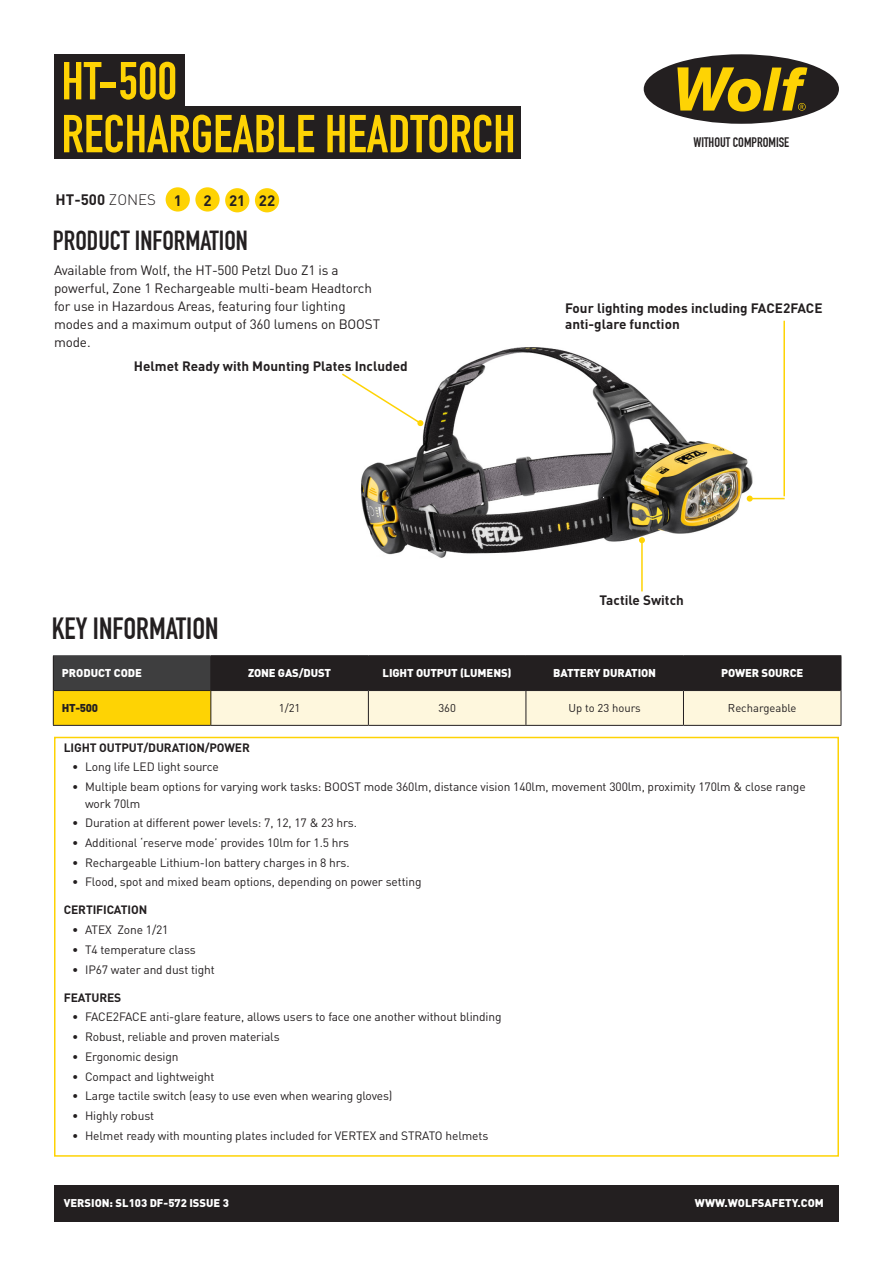
<style>
.page{position:relative;width:893px;height:1263px;background:#fff}
.page>*{position:absolute;margin:0;border:0;box-sizing:border-box;transform-origin:0 0}
.t1{font:52.5px "DIN Engschrift LT Alternate";color:#fed304}
.t2{font:30px "DIN Engschrift LT Alternate";color:#231f20}
.t3{font:27px "DIN Engschrift LT Alternate";color:#231f20}
.t4{font:700 15px "DIN";color:#231f20}
.t5{font:13.5px/18px "DIN";letter-spacing:-.01em;color:#231f20}
.t6{font:700 13.5px/16.2px "DIN";color:#231f20}
.t7{font:13.5px "DIN Engschrift LT Alternate";color:#231f20}
.t8{font:12px/16.5px "DIN";letter-spacing:-.01em;color:#231f20}
.t9{font:700 12px "DIN";letter-spacing:-.01em;color:#231f20}
.t10{font:900 11.25px "DIN";letter-spacing:-.01em;color:#fff}
.t11{font:11.25px "DIN";color:#231f20}
.t12{font:900 11.25px "DIN";color:#231f20}
.t13{font:900 11.1px "DIN";color:#fff}
.s1{font-weight:300}
</style>
<div class="page">
<div style="left:644px;top:54px;width:195px;height:70px;background:#231f20;border-radius:50%"></div>
<svg style="left:677px;top:67px;width:130px;height:45px"></svg>
<div style="left:54px;top:737px;width:785px;height:420px;border:2px solid #fed304"></div>
<div style="left:166px;top:187px;width:24px;height:25px;background:#fed304;border-radius:50%"></div>
<div style="left:195px;top:187px;width:25px;height:25px;background:#fed304;border-radius:50%"></div>
<div style="left:225px;top:188px;width:24px;height:24px;background:#fed304;border-radius:50%"></div>
<div style="left:255px;top:188px;width:24px;height:24px;background:#fed304;border-radius:50%"></div>
<div style="left:54px;top:54px;width:131px;height:52px;background:#231f20"></div>
<div style="left:54px;top:106px;width:466px;height:53px;background:#231f20"></div>
<div style="left:54px;top:1185px;width:785px;height:36px;background:#231f20"></div>
<img style="left:360px;top:347px;width:425px;height:211px">
<hr style="left:641px;top:540px;width:2px;height:51px;background:#fed304">
<svg style="left:639px;top:537px;width:6px;height:6px"></svg>
<svg style="left:342px;top:372px;width:82px;height:55px"></svg>
<hr style="left:750px;top:498px;width:35px;height:1px;background:#fed304">
<svg style="left:747px;top:496px;width:6px;height:6px"></svg>
<hr style="left:783px;top:321px;width:2px;height:175px;background:#fed304">
<div style="left:53px;top:656px;width:158px;height:34px;background:#3e3e3f"></div>
<div style="left:53px;top:690px;width:158px;height:35px;background:#fed304"></div>
<svg style="left:211px;top:656px;width:630px;height:69px;background:#8f8a7d"></svg>
<hr style="left:210px;top:656px;width:1px;height:34px;background:#231f20">
<hr style="left:54px;top:690px;width:157px;height:1px;background:#231f20">
<hr style="left:53px;top:725px;width:158px;height:1px;background:#231f20">
<hr style="left:211px;top:655px;width:157px;height:1px;background:#231f20">
<hr style="left:368px;top:655px;width:158px;height:1px;background:#231f20">
<hr style="left:526px;top:655px;width:157px;height:1px;background:#231f20">
<hr style="left:683px;top:655px;width:158px;height:1px;background:#231f20">
<hr style="left:368px;top:656px;width:1px;height:34px;background:#231f20">
<hr style="left:526px;top:656px;width:1px;height:34px;background:#231f20">
<hr style="left:683px;top:656px;width:1px;height:34px;background:#231f20">
<hr style="left:841px;top:656px;width:1px;height:34px;background:#231f20">
<hr style="left:53px;top:690px;width:1px;height:35px;background:#231f20">
<hr style="left:210px;top:691px;width:1px;height:34px;background:#231f20">
<hr style="left:368px;top:691px;width:1px;height:34px;background:#231f20">
<hr style="left:526px;top:691px;width:1px;height:34px;background:#231f20">
<hr style="left:683px;top:691px;width:1px;height:34px;background:#231f20">
<hr style="left:841px;top:690px;width:1px;height:35px;background:#231f20">
<hr style="left:211px;top:690px;width:157px;height:1px;background:#231f20">
<hr style="left:368px;top:690px;width:158px;height:1px;background:#231f20">
<hr style="left:526px;top:690px;width:157px;height:1px;background:#231f20">
<hr style="left:683px;top:690px;width:158px;height:1px;background:#231f20">
<hr style="left:211px;top:725px;width:157px;height:1px;background:#231f20">
<hr style="left:368px;top:725px;width:158px;height:1px;background:#231f20">
<hr style="left:526px;top:725px;width:157px;height:1px;background:#231f20">
<hr style="left:683px;top:725px;width:158px;height:1px;background:#231f20">
<hr style="left:53px;top:655px;width:158px;height:1px;background:#3e3e3f">
<hr style="left:53px;top:656px;width:1px;height:34px;background:#231f20">
<p class="t1" style="left:61px;top:50px;width:117px">HT-500</p>
<p class="t1" style="left:61px;top:103px;width:456px">RECHARGEABLE HEADTORCH</p>
<p class="t4" style="left:55px;top:189px;width:102px">HT-500 <span class="s1">ZONES</span></p>
<p class="t4" style="left:174px;top:190px;width:10px">1</p>
<p class="t4" style="left:203px;top:190px;width:10px">2</p>
<p class="t4" style="left:229px;top:190px;width:18px">21</p>
<p class="t4" style="left:259px;top:190px;width:18px">22</p>
<p class="t3" style="left:53px;top:224px;width:196px">PRODUCT INFORMATION</p>
<p class="t5" style="left:54px;top:261px;width:328px">Available from Wolf, the HT-500 Petzl Duo Z1 is a powerful, Zone 1 Rechargeable multi-beam Headtorch for use in Hazardous Areas, featuring four lighting modes and a maximum output of 360 lumens on BOOST mode.</p>
<p class="t6" style="left:134px;top:358px;width:275px">Helmet Ready with Mounting Plates Included</p>
<p class="t7" style="left:693px;top:134px;width:97px">WITHOUT COMPROMISE</p>
<p class="t6" style="left:565px;top:299px;width:259px">Four lighting modes including FACE2FACE anti-glare function</p>
<p class="t2" style="left:52px;top:611px;width:168px">KEY INFORMATION</p>
<p class="t6" style="left:599px;top:592px;width:86px">Tactile Switch</p>
<p class="t10" style="left:62px;top:665px;width:82px">PRODUCT CODE</p>
<p class="t10" style="left:248px;top:665px;width:85px">ZONE GAS/DUST</p>
<p class="t10" style="left:383px;top:665px;width:131px">LIGHT OUTPUT (LUMENS)</p>
<p class="t10" style="left:553px;top:665px;width:104px">BATTERY DURATION</p>
<p class="t10" style="left:721px;top:665px;width:84px">POWER SOURCE</p>
<p class="t12" style="left:62px;top:700px;width:38px">HT-500</p>
<p class="t11" style="left:279px;top:701px;width:23px">1/21</p>
<p class="t11" style="left:438px;top:701px;width:19px">360</p>
<p class="t11" style="left:568px;top:701px;width:74px">Up to 23 hours</p>
<p class="t11" style="left:728px;top:701px;width:70px">Rechargeable</p>
<p class="t9" style="left:64px;top:739px;width:188px">LIGHT OUTPUT/DURATION/POWER</p>
<p class="t8" style="left:72px;top:758px;width:148px">• Long life LED light source</p>
<p class="t8" style="left:85px;top:778px;width:722px;text-indent:-13px">• Multiple beam options for varying work tasks: BOOST mode 360lm, distance vision 140lm, movement 300lm, proximity 170lm &amp; close range work 70lm</p>
<p class="t8" style="left:72px;top:814px;width:286px">• Duration at different power levels: 7, 12, 17 &amp; 23 hrs.</p>
<p class="t8" style="left:72px;top:834px;width:278px">• Additional ‘reserve mode’ provides 10lm for 1.5 hrs</p>
<p class="t8" style="left:72px;top:854px;width:279px">• Rechargeable Lithium-Ion battery charges in 8 hrs.</p>
<p class="t8" style="left:72px;top:873px;width:351px">• Flood, spot and mixed beam options, depending on power setting</p>
<p class="t9" style="left:64px;top:902px;width:85px">CERTIFICATION</p>
<p class="t8" style="left:72px;top:921px;width:98px">• ATEX Zone 1/21</p>
<p class="t8" style="left:72px;top:941px;width:125px">• T4 temperature class</p>
<p class="t8" style="left:72px;top:961px;width:144px">• IP67 water and dust tight</p>
<p class="t9" style="left:64px;top:989px;width:59px">FEATURES</p>
<p class="t8" style="left:72px;top:1008px;width:431px">• FACE2FACE anti-glare feature, allows users to face one another without blinding</p>
<p class="t8" style="left:72px;top:1028px;width:209px">• Robust, reliable and proven materials</p>
<p class="t8" style="left:72px;top:1048px;width:108px">• Ergonomic design</p>
<p class="t8" style="left:72px;top:1068px;width:144px">• Compact and lightweight</p>
<p class="t8" style="left:72px;top:1087px;width:322px">• Large tactile switch (easy to use even when wearing gloves)</p>
<p class="t8" style="left:72px;top:1107px;width:83px">• Highly robust</p>
<p class="t8" style="left:72px;top:1127px;width:417px">• Helmet ready with mounting plates included for VERTEX and STRATO helmets</p>
<p class="t13" style="left:64px;top:1195px;width:167px">VERSION: SL103 DF-572 ISSUE 3</p>
<p class="t13" style="left:695px;top:1195px;width:130px">WWW.WOLFSAFETY.COM</p>
</div>
